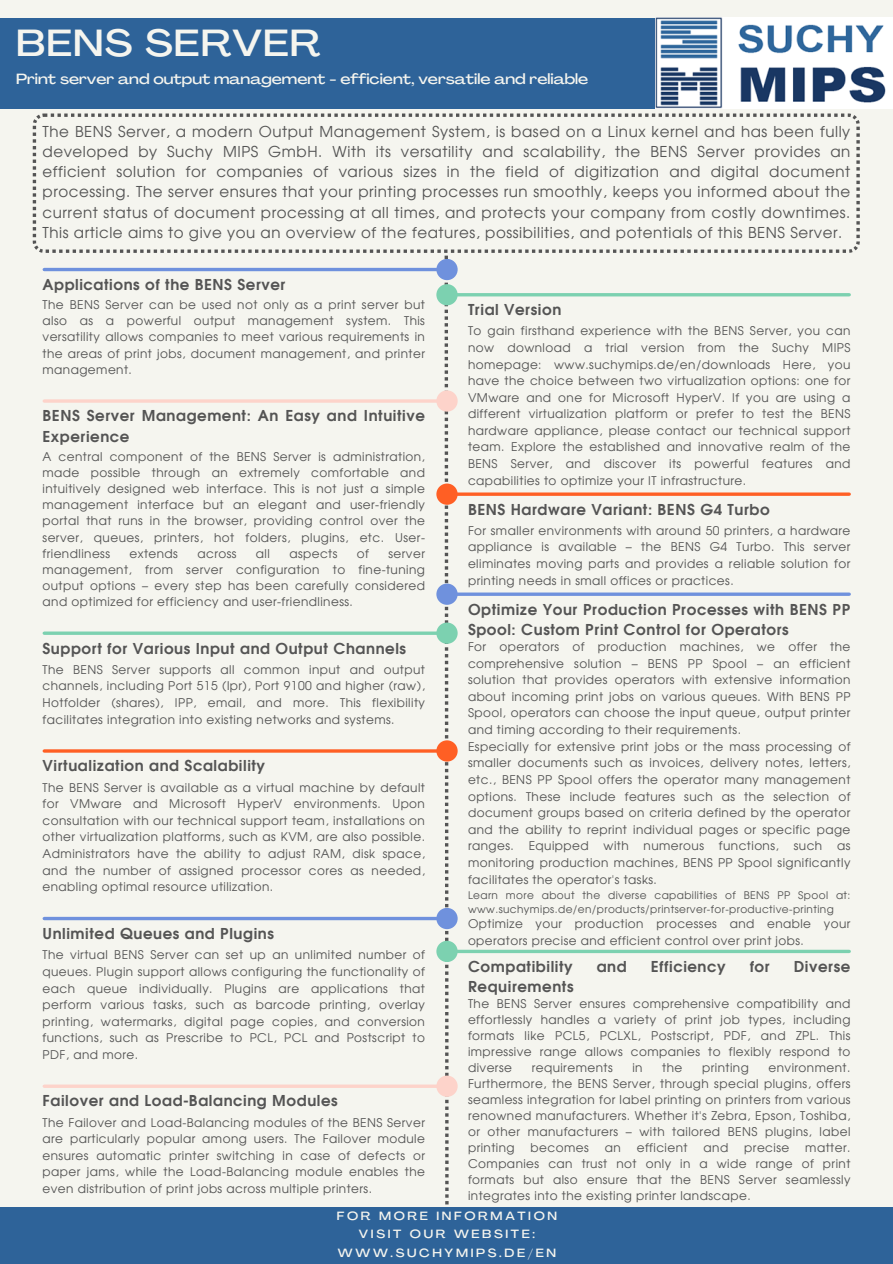
<style>
.page{position:relative;width:893px;height:1264px;background:#fff}
.page>*{position:absolute;margin:0;border:0;box-sizing:border-box;transform-origin:0 0}
.t1{font:500 expanded 37.2px "Agrandir";letter-spacing:.035em;color:#f5f5ef}
.t2{font:15px/20.2px "Evolventa";letter-spacing:.04em;color:#545454;text-align:justify}
.t3{font:700 15px/20.2px "Evolventa";letter-spacing:.04em;color:#545454}
.t4{font:500 expanded 14.55px "Agrandir";color:#f5f5ef}
.t5{font:12px/16.5px "Evolventa";letter-spacing:.04em;color:#545454;text-align:justify}
.t6{font:500 expanded 11.7px/18.6px "Agrandir";letter-spacing:.225em;color:#f5f5ef;text-align:center}
.t7{font:10.5px/14px "Evolventa";letter-spacing:.04em;color:#545454}
</style>
<div class="page">
<div style="left:0;top:0;width:892px;height:1263px;background:#f5f5ef"></div>
<div style="left:0;top:18px;width:892px;height:90px;background:#2e6399"></div>
<svg style="left:444px;top:256px;width:4px;height:949px"></svg>
<div style="left:0;top:1206px;width:892px;height:57px;background:#2e6399"></div>
<img style="left:655px;top:18px;width:237px;height:91px">
<hr style="left:44px;top:268px;width:402px;height:3px;background:#6f91dd">
<div style="left:436px;top:259px;width:21px;height:21px;background:#6f91dd;border-radius:50%"></div>
<hr style="left:44px;top:399px;width:401px;height:4px;background:#fdd3ca">
<div style="left:436px;top:390px;width:21px;height:21px;background:#fdd3ca;border-radius:50%"></div>
<svg style="left:44px;top:631px;width:392px;height:4px;background:#8ed6b9"></svg>
<div style="left:436px;top:622px;width:21px;height:22px;background:#7cd1b0;border-radius:50%"></div>
<hr style="left:44px;top:749px;width:401px;height:3px;background:#ff5f24">
<div style="left:436px;top:740px;width:21px;height:21px;background:#ff5f24;border-radius:50%"></div>
<hr style="left:447px;top:293px;width:402px;height:3px;background:#7cd1b0">
<div style="left:436px;top:284px;width:21px;height:21px;background:#7cd1b0;border-radius:50%"></div>
<svg style="left:44px;top:916px;width:392px;height:4px;background:#8ba6e0"></svg>
<div style="left:436px;top:907px;width:21px;height:22px;background:#6f91dd;border-radius:50%"></div>
<svg style="left:457px;top:492px;width:392px;height:4px;background:#fd7543"></svg>
<div style="left:436px;top:483px;width:21px;height:22px;background:#ff5f24;border-radius:50%"></div>
<svg style="left:33px;top:113px;width:826px;height:140px"></svg>
<hr style="left:44px;top:1084px;width:401px;height:3px;background:#fdd3ca">
<div style="left:436px;top:1075px;width:21px;height:21px;background:#fdd3ca;border-radius:50%"></div>
<svg style="left:457px;top:592px;width:392px;height:4px;background:#83a0df"></svg>
<div style="left:436px;top:583px;width:21px;height:22px;background:#6f91dd;border-radius:50%"></div>
<svg style="left:457px;top:949px;width:392px;height:4px;background:#92d7bb"></svg>
<div style="left:436px;top:940px;width:21px;height:22px;background:#7cd1b0;border-radius:50%"></div>
<p class="t1" style="left:16px;top:28px;width:306px">BENS SERVER</p>
<p class="t4" style="left:16px;top:73px;width:573px">Print server and output management - efficient, versatile and reliable</p>
<p class="t2" style="left:43px;top:122px;width:809px">The BENS Server, a modern Output Management System, is based on a Linux kernel and has been fully developed by Suchy MIPS GmbH. With its versatility and scalability, the BENS Server provides an efficient solution for companies of various sizes in the field of digitization and digital document processing. The server ensures that your printing processes run smoothly, keeps you informed about the current status of document processing at all times, and protects your company from costly downtimes.<br>This article aims to give you an overview of the features, possibilities, and potentials of this BENS Server.</p>
<p class="t3" style="left:43px;top:275px;width:244px">Applications of the BENS Server</p>
<h2 class="t5" style="left:43px;top:298px;width:384px;line-height:16px">The BENS Server can be used not only as a print server but also as a powerful output management system. This versatility allows companies to meet various requirements in the areas of print jobs, document management, and printer management.</h2>
<h3 class="t3" style="left:43px;top:407px;width:384px">BENS Server Management: An Easy and Intuitive<br>Experience</h3>
<h2 class="t5" style="left:43px;top:449px;width:384px;line-height:16px">A central component of the BENS Server is administration, made possible through an extremely comfortable and intuitively designed web interface. This is not just a simple management interface but an elegant and user-friendly portal that runs in the browser, providing control over the server, queues, printers, hot folders, plugins, etc. User&shy;friendliness</h2>
<h2 class="t5" style="left:129px;top:545px;width:50px">extends</h2>
<h2 class="t5" style="left:197px;top:545px;width:41px">across</h2>
<h2 class="t5" style="left:256px;top:545px;width:15px">all</h2>
<h2 class="t5" style="left:289px;top:545px;width:50px">aspects</h2>
<h2 class="t5" style="left:357px;top:545px;width:14px">of</h2>
<h2 class="t5" style="left:43px;top:546px;width:384px;line-height:16px;text-indent:346px">server management, from server configuration to fine-tuning output options – every step has been carefully considered and optimized for efficiency and user-friendliness.</h2>
<h2 class="t3" style="left:43px;top:639px;width:365px">Support for Various Input and Output Channels</h2>
<p class="t5" style="left:43px;top:662px;width:384px">The BENS Server supports all common input and output channels, including Port 515 (lpr), Port 9100 and higher (raw), Hotfolder (shares), IPP, email, and more. This flexibility facilitates integration into existing networks and systems.</p>
<h2 class="t3" style="left:43px;top:756px;width:224px">Virtualization and Scalability</h2>
<p class="t5" style="left:43px;top:779px;width:384px">The BENS Server is available as a virtual machine by default for VMware and Microsoft HyperV environments. Upon consultation with our technical support team, installations on other virtualization platforms, such as KVM, are also possible.<br>Administrators have the ability to adjust RAM, disk space, and the number of assigned processor cores as needed, enabling optimal resource utilization.</p>
<h2 class="t3" style="left:43px;top:924px;width:233px">Unlimited Queues and Plugins</h2>
<p class="t5" style="left:43px;top:947px;width:384px">The virtual BENS Server can set up an unlimited number of queues. Plugin support allows configuring the functionality of each queue individually. Plugins are applications that perform various tasks, such as barcode printing, overlay printing, watermarks, digital page copies, and conversion functions, such as Prescribe to PCL, PCL and Postscript to PDF, and more.</p>
<p class="t3" style="left:43px;top:1091px;width:297px">Failover and Load-Balancing Modules</p>
<h2 class="t5" style="left:43px;top:1114px;width:384px">The Failover and Load-Balancing modules of the BENS Server are particularly popular among users. The Failover module ensures automatic printer switching in case of defects or paper jams, while the Load-Balancing module enables the even distribution of print jobs across multiple printers.</h2>
<h2 class="t3" style="left:468px;top:300px;width:95px">Trial Version</h2>
<p class="t5" style="left:468px;top:323px;width:384px">To gain firsthand experience with the BENS Server, you can now download a trial version from the Suchy MIPS homepage: www.suchymips.de/en/downloads Here, you have the choice between two virtualization options: one for VMware and one for Microsoft HyperV. If you are using a different virtualization platform or prefer to test the BENS hardware appliance, please contact our technical support team. Explore the established and innovative realm of the BENS Server, and discover its powerful features and capabilities to optimize your IT infrastructure.</p>
<p class="t3" style="left:468px;top:500px;width:303px">BENS Hardware Variant: BENS G4 Turbo</p>
<h2 class="t5" style="left:468px;top:523px;width:384px">For smaller environments with around 50 printers, a hardware appliance is available – the BENS G4 Turbo. This server eliminates moving parts and provides a reliable solution for printing needs in small offices or practices.</h2>
<h2 class="t3" style="left:468px;top:600px;width:384px">Optimize Your Production Processes with BENS PP<br>Spool: Custom Print Control for Operators</h2>
<h2 class="t5" style="left:468px;top:639px;width:384px">For operators of production machines, we offer the comprehensive solution – BENS PP Spool – an efficient solution that provides operators with extensive information about incoming print jobs on various queues. With BENS PP Spool, operators can choose the input queue, output printer and timing according to their requirements.</h2>
<p class="t5" style="left:468px;top:738px;width:384px">Especially for extensive print jobs or the mass processing of smaller documents such as invoices, delivery notes, letters, etc., BENS PP Spool offers the operator many management options. These include features such as the selection of document groups based on criteria defined by the operator and the ability to reprint individual pages or specific page ranges. Equipped with numerous functions, such as monitoring production machines, BENS PP Spool significantly facilitates the operator's tasks.</p>
<h2 class="t7" style="left:468px;top:888px;width:384px">Learn more about the diverse capabilities of BENS PP Spool at: www.suchymips.de/en/products/printserver-for-productive-printing</h2>
<p class="t5" style="left:468px;top:916px;width:384px">Optimize your production processes and enable your operators precise and efficient control over print jobs.</p>
<p class="t3" style="left:468px;top:956px;width:106px">Compatibility</p>
<p class="t3" style="left:596px;top:956px;width:32px">and</p>
<p class="t3" style="left:650px;top:956px;width:76px">Efficiency</p>
<p class="t3" style="left:749px;top:956px;width:22px">for</p>
<p class="t3" style="left:793px;top:956px;width:58px">Diverse</p>
<p class="t3" style="left:468px;top:977px;width:107px">Requirements</p>
<h4 class="t5" style="left:468px;top:996px;width:384px;line-height:16px">The BENS Server ensures comprehensive compatibility and effortlessly handles a variety of print job types, including formats like PCL5, PCLXL, Postscript, PDF, and ZPL. This impressive range allows companies to flexibly respond to diverse</h4>
<h4 class="t5" style="left:468px;top:1060px;width:384px;line-height:16px;text-indent:300px">environment.<br>Furthermore, the BENS Server, through special plugins, offers seamless integration for label printing on printers from various renowned manufacturers. Whether it's Zebra, Epson, Toshiba, or other manufacturers – with tailored BENS plugins, label printing</h4>
<h4 class="t5" style="left:531px;top:1060px;width:82px">requirements</h4>
<h4 class="t5" style="left:632px;top:1060px;width:12px">in</h4>
<h4 class="t5" style="left:662px;top:1060px;width:22px">the</h4>
<h4 class="t5" style="left:702px;top:1060px;width:48px">printing</h4>
<h4 class="t5" style="left:468px;top:1140px;width:384px;line-height:16px;text-indent:337px">matter.<br>Companies can trust not only in a wide range of print formats but also ensure that the BENS Server seamlessly integrates into the existing printer landscape.</h4>
<h4 class="t5" style="left:530px;top:1140px;width:60px">becomes</h4>
<h4 class="t5" style="left:604px;top:1140px;width:17px">an</h4>
<h4 class="t5" style="left:636px;top:1140px;width:52px">efficient</h4>
<h4 class="t5" style="left:703px;top:1140px;width:26px">and</h4>
<h4 class="t5" style="left:744px;top:1140px;width:47px">precise</h4>
<p class="t6" style="left:337px;top:1207px;width:222px">FOR MORE INFORMATION<br>VISIT OUR WEBSITE:<br>WWW.SUCHYMIPS.DE/EN</p>
</div>
